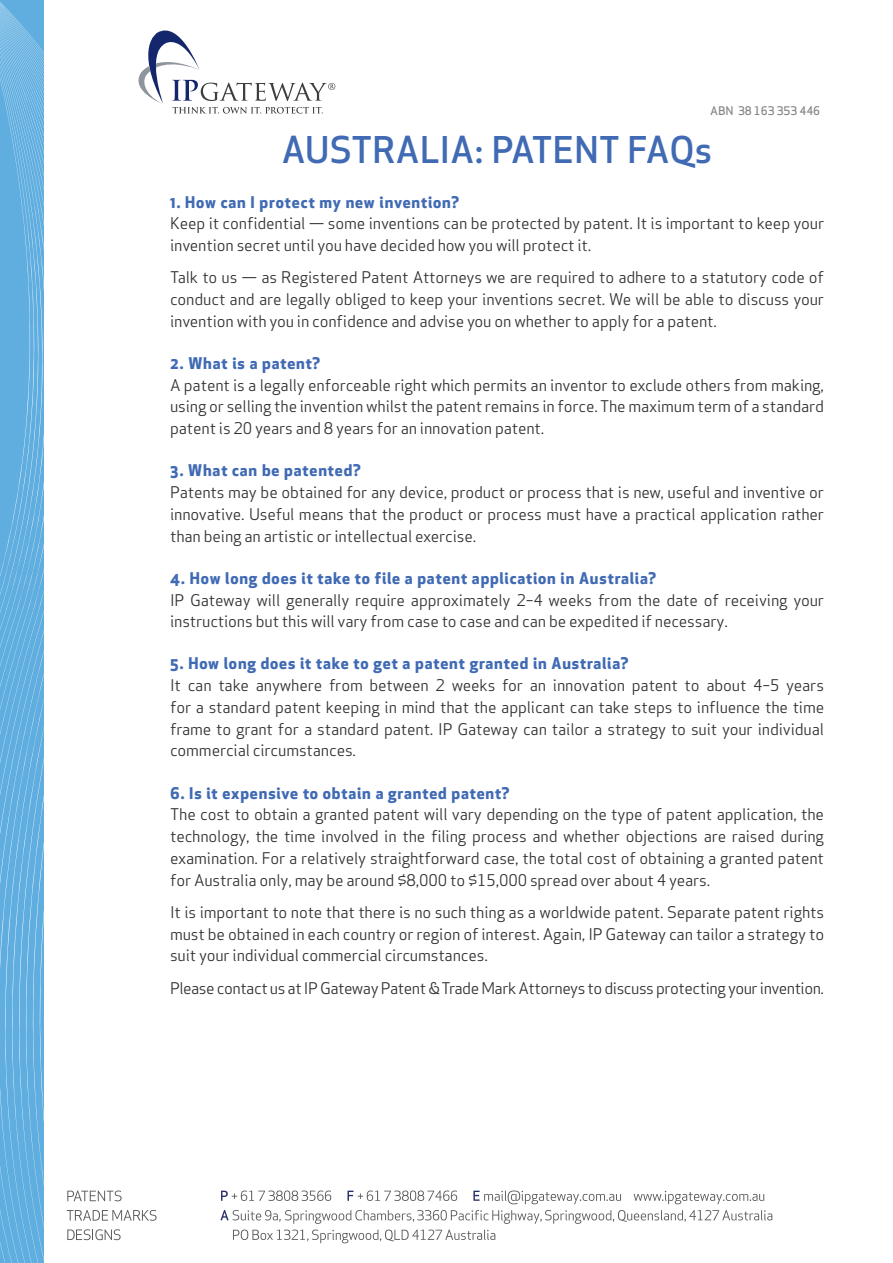
<style>
.page{position:relative;width:893px;height:1263px;background:#fff}
.page>*{position:absolute;margin:0;border:0;box-sizing:border-box;transform-origin:0 0}
.t1{font:500 36px "Apex New";letter-spacing:.03em;color:#406ab4}
.t2{font:15.75px/21.8px "Apex Sans";letter-spacing:-.01em;color:#312f30;text-align:justify}
.t3{font:700 15.75px "Apex New";letter-spacing:.055em;color:#406ab4}
.t4{font:15.75px "Apex Sans";letter-spacing:-.03em;color:#312f30}
.t5{font:500 11.7px "Apex Sans";letter-spacing:-.01em;color:#86888b}
</style>
<div class="page">
<svg style="left:0;top:35px;width:44px;height:1228px;background:#67b1e1"></svg>
<svg style="left:0;top:38px;width:44px;height:725px"></svg>
<svg style="left:0;top:41px;width:44px;height:694px"></svg>
<svg style="left:0;top:44px;width:44px;height:666px"></svg>
<svg style="left:0;top:47px;width:44px;height:640px"></svg>
<svg style="left:0;top:51px;width:44px;height:616px;background:#67b1e1"></svg>
<svg style="left:67px;top:1190px;width:55px;height:11px"></svg>
<svg style="left:67px;top:1210px;width:90px;height:11px"></svg>
<svg style="left:67px;top:1229px;width:54px;height:11px"></svg>
<svg style="left:221px;top:1190px;width:110px;height:11px"></svg>
<svg style="left:347px;top:1190px;width:110px;height:11px"></svg>
<svg style="left:473px;top:1190px;width:148px;height:14px"></svg>
<svg style="left:634px;top:1191px;width:130px;height:13px"></svg>
<svg style="left:220px;top:1210px;width:552px;height:33px"></svg>
<svg style="left:138px;top:30px;width:197px;height:84px"></svg>
<p class="t5" style="left:710px;top:100px;width:111px">ABN 38 163 353 446</p>
<h1 class="t1" style="left:282px;top:126px;width:431px">AUSTRALIA: PATENT FAQs</h1>
<p class="t3" style="left:170px;top:190px;width:290px">1. How can I protect my new invention?</p>
<p class="t2" style="left:170px;top:211px;width:656px">Keep it confidential — some inventions can be protected by patent. It is important to keep your invention secret until you have decided how you will protect it.</p>
<p class="t2" style="left:170px;top:265px;width:655px">Talk to us — as Registered Patent Attorneys we are required to adhere to a statutory code of conduct and are legally obliged to keep your inventions secret. We will be able to discuss your invention with you in confidence and advise you on whether to apply for a patent.</p>
<p class="t3" style="left:170px;top:352px;width:152px">2. What is a patent?</p>
<p class="t2" style="left:170px;top:372px;width:656px">A patent is a legally enforceable right which permits an inventor to exclude others from making, using or selling the invention whilst the patent remains in force. The maximum term of a standard patent is 20 years and 8 years for an innovation patent.</p>
<p class="t3" style="left:170px;top:459px;width:192px">3. What can be patented?</p>
<p class="t2" style="left:170px;top:480px;width:656px">Patents may be obtained for any device, product or process that is new, useful and inventive or innovative. Useful means that the product or process must have a practical application rather than being an artistic or intellectual exercise.</p>
<p class="t3" style="left:170px;top:567px;width:487px">4. How long does it take to file a patent application in Australia?</p>
<p class="t2" style="left:170px;top:587px;width:655px">IP Gateway will generally require approximately 2–4 weeks from the date of receiving your instructions but this will vary from case to case and can be expedited if necessary.</p>
<p class="t3" style="left:170px;top:652px;width:460px">5. How long does it take to get a patent granted in Australia?</p>
<p class="t2" style="left:170px;top:673px;width:656px">It can take anywhere from between 2 weeks for an innovation patent to about 4–5 years for a standard patent keeping in mind that the applicant can take steps to influence the time frame to grant for a standard patent. IP Gateway can tailor a strategy to suit your individual commercial circumstances.</p>
<p class="t3" style="left:170px;top:781px;width:341px">6. Is it expensive to obtain a granted patent?</p>
<p class="t2" style="left:170px;top:802px;width:656px">The cost to obtain a granted patent will vary depending on the type of patent application, the technology, the time involved in the filing process and whether objections are raised during examination. For a relatively straightforward case, the total cost of obtaining a granted patent for Australia only, may be around $8,000 to $15,000 spread over about 4 years.</p>
<p class="t2" style="left:170px;top:900px;width:656px">It is important to note that there is no such thing as a worldwide patent. Separate patent rights must be obtained in each country or region of interest. Again, IP Gateway can tailor a strategy to suit your individual commercial circumstances.</p>
<p class="t4" style="left:170px;top:975px;width:655px">Please contact us at IP Gateway Patent &amp; Trade Mark Attorneys to discuss protecting your invention.</p>
</div>
